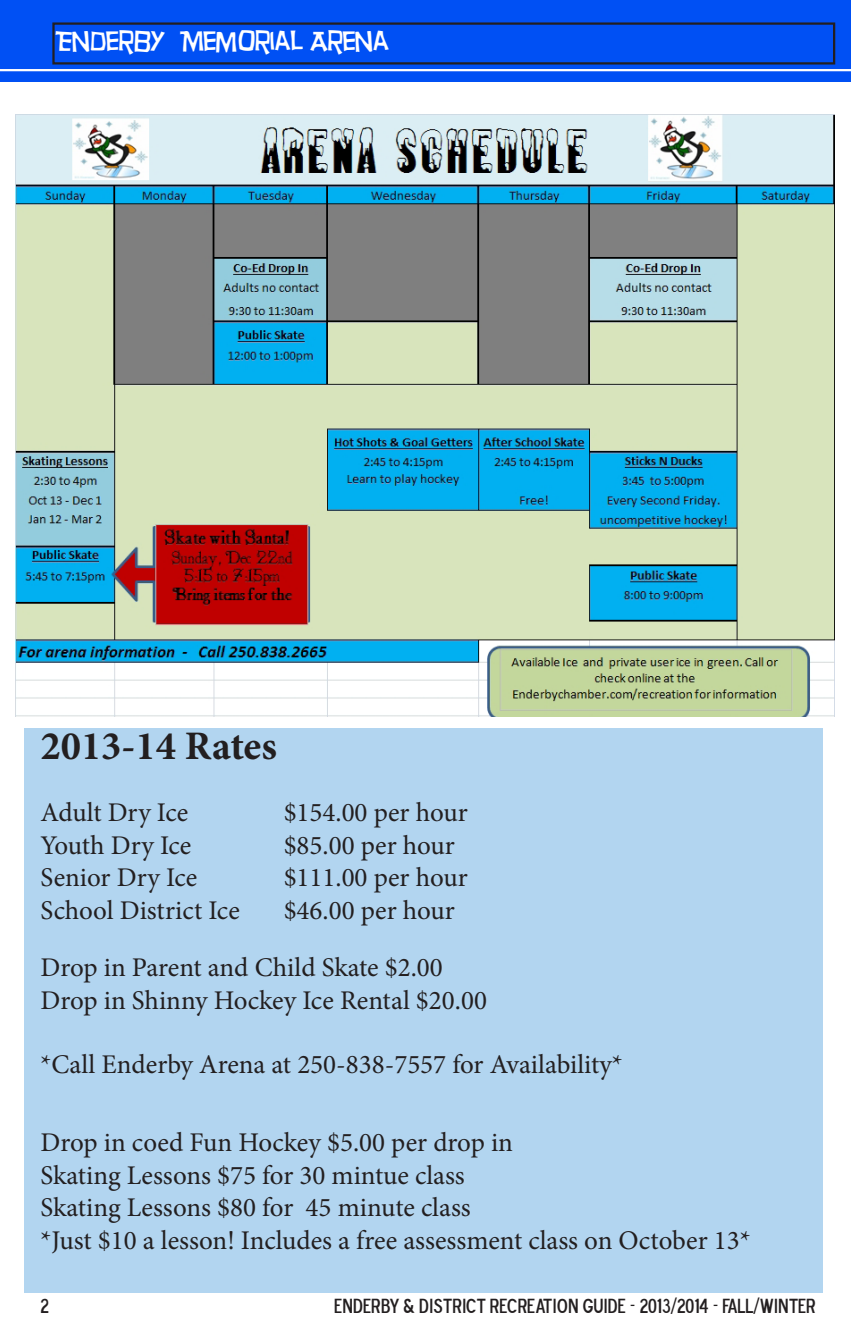
<style>
.page{position:relative;width:851px;height:1337px;background:#fff}
.page>*{position:absolute;margin:0;border:0;box-sizing:border-box;transform-origin:0 0}
.t1{font:700 40.5px "Minion Pro";color:#231f20}
.t2{font:27px/32.4px "Minion Pro";color:#231f20}
.t3{font:27px "Hurry Up";color:#fff}
.t4{font:20.25px "Blue Highway D Type";color:#231f20}
</style>
<div class="page">
<div style="left:24px;top:728px;width:798px;height:564px;background:#b2d5f0"></div>
<div style="left:0;top:0;width:850px;height:81px;background:#0050f4"></div>
<hr style="left:0;top:69px;width:850px;height:2px;background:#fff">
<div style="left:52px;top:22px;width:783px;height:43px;border:2px solid #231f20"></div>
<img style="left:15px;top:114px;width:819px;height:602px">
<p class="t3" style="left:55px;top:25px;width:336px">ENDERBY MEMORIAL ARENA</p>
<p class="t1" style="left:40px;top:718px;width:238px">2013-14 Rates</p>
<p class="t2" style="left:40px;top:796px;width:149px">Adult Dry Ice</p>
<p class="t2" style="left:284px;top:796px;width:186px">$154.00 per hour</p>
<p class="t2" style="left:40px;top:829px;width:152px">Youth Dry Ice</p>
<p class="t2" style="left:284px;top:829px;width:173px">$85.00 per hour</p>
<p class="t2" style="left:40px;top:861px;width:158px">Senior Dry Ice</p>
<p class="t2" style="left:284px;top:861px;width:186px">$111.00 per hour</p>
<p class="t2" style="left:40px;top:894px;width:201px">School District Ice</p>
<p class="t2" style="left:284px;top:894px;width:173px">$46.00 per hour</p>
<p class="t2" style="left:40px;top:951px;width:448px">Drop in Parent and Child Skate $2.00<br>Drop in Shinny Hockey Ice Rental $20.00</p>
<p class="t2" style="left:40px;top:1048px;width:583px">*Call Enderby Arena at 250-838-7557 for Availability*</p>
<p class="t2" style="left:40px;top:1126px;width:474px">Drop in coed Fun Hockey $5.00 per drop in</p>
<p class="t2" style="left:40px;top:1159px;width:426px">Skating Lessons $75 for 30 mintue class</p>
<p class="t2" style="left:40px;top:1191px;width:431px">Skating Lessons $80 for 45 minute class</p>
<p class="t2" style="left:40px;top:1223px;width:711px">*Just $10 a lesson! Includes a free assessment class on October 13*</p>
<p class="t4" style="left:40px;top:1292px;width:10px">2</p>
<p class="t4" style="left:334px;top:1292px;width:482px">ENDERBY &amp; DISTRICT RECREATION GUIDE - 2013/2014 - FALL/WINTER</p>
</div>
